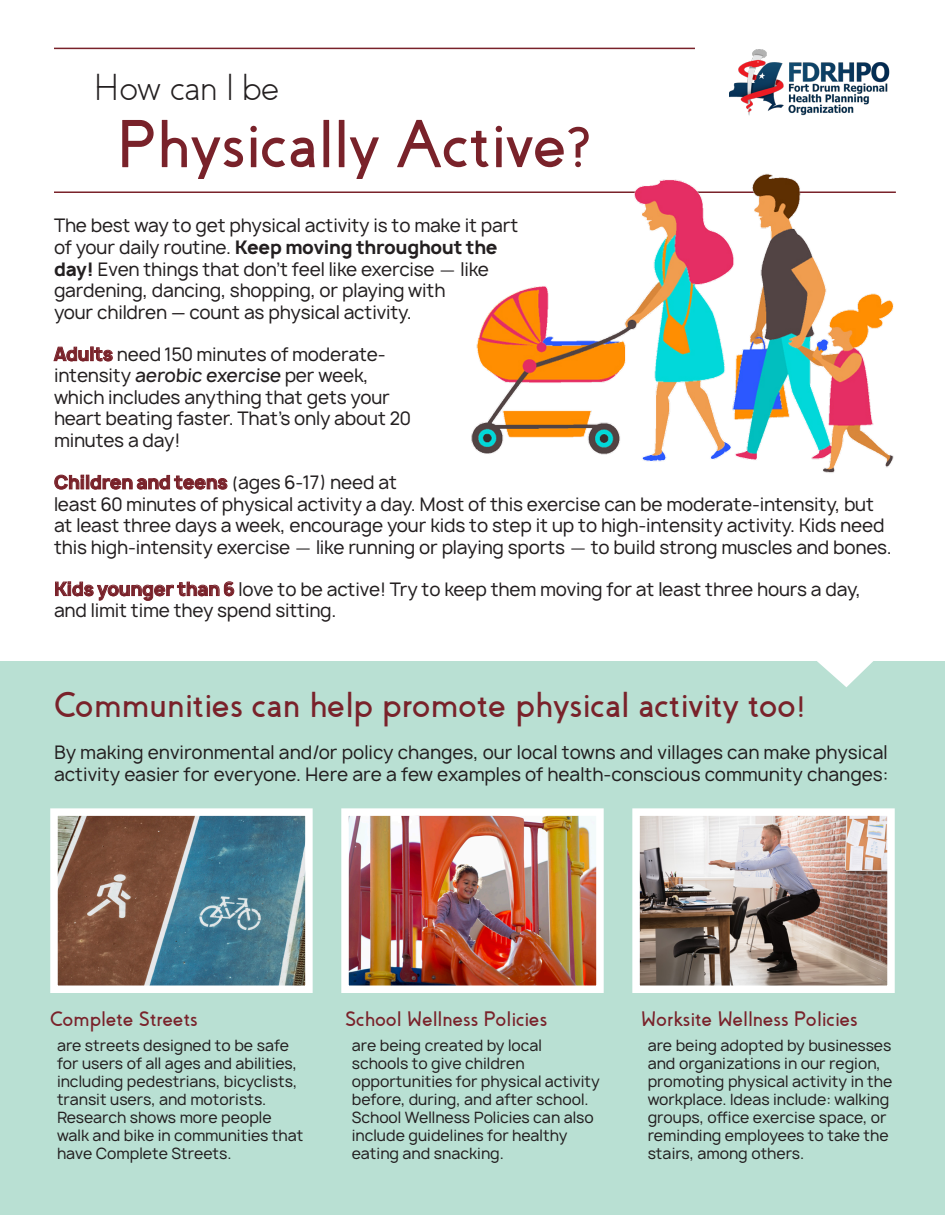
<style>
.page{position:relative;width:945px;height:1215px;background:#fff}
.page>*{position:absolute;margin:0;border:0;box-sizing:border-box;transform-origin:0 0}
.t1{font:700 67.5px "Coves";color:#79222a}
.t2{font:300 37.5px "Coves";letter-spacing:.02em;color:#231f20}
.t3{font:700 36px "Coves";color:#79222a}
.t4{font:700 21px "Coves";color:#79222a}
.t5{font:18px/21.6px "Manrope";letter-spacing:-.01em;color:#231f20}
.t6{font:15px/18px "Manrope";color:#231f20}
.s1{font-weight:700}
.s2{font-family:"Helvetica Neue LT Std";font-weight:300}
.s3{font-weight:700;color:#79222a}
.s4{font-weight:500}
</style>
<div class="page">
<img style="left:730px;top:49px;width:160px;height:67px">
<hr style="left:54px;top:48px;width:641px;height:1px;background:#79222a">
<hr style="left:54px;top:191px;width:842px;height:2px;background:#79222a">
<img style="left:464px;top:173px;width:432px;height:300px">
<svg style="left:53px;top:346px;width:60px;height:16px"></svg>
<svg style="left:54px;top:474px;width:30px;height:16px"></svg>
<div style="left:86px;top:475px;width:3px;height:14px;border:1px solid #79222a"></div>
<svg style="left:90px;top:475px;width:138px;height:15px"></svg>
<svg style="left:55px;top:581px;width:180px;height:20px"></svg>
<div style="left:0;top:662px;width:945px;height:553px;background:#b9e0d3"></div>
<svg style="left:816px;top:661px;width:58px;height:26px"></svg>
<img style="left:59px;top:817px;width:245px;height:167px">
<div style="left:50px;top:808px;width:263px;height:185px;border:8px solid #fff"></div>
<img style="left:350px;top:817px;width:245px;height:167px">
<div style="left:341px;top:808px;width:263px;height:185px;border:8px solid #fff"></div>
<img style="left:641px;top:817px;width:245px;height:167px">
<div style="left:632px;top:808px;width:263px;height:185px;border:8px solid #fff"></div>
<p class="t2" style="left:94px;top:65px;width:187px">How can I be</p>
<p class="t1" style="left:117px;top:105px;width:477px">Physically Active?</p>
<p class="t5" style="left:54px;top:215px;width:466px">The best way to get physical activity is to make it part of your daily routine. <span class="s1">Keep moving throughout the day!</span> Even things that don’t feel like exercise <span class="s2">—</span> like gardening, dancing, shopping, or playing with<br>your children — count as physical activity.</p>
<p class="t5" style="left:54px;top:343px;width:358px"><span class="s3">Adults</span> need 150 minutes of moderate&shy;intensity <span class="s4">aerobic exercise</span> per week, which includes anything that gets your heart beating faster. That’s only about 20 minutes a day!</p>
<p class="t5" style="left:54px;top:471px;width:839px"><span class="s3">Children and teens</span> (ages 6-17) need at<br>least 60 minutes of physical activity a day. Most of this exercise can be moderate-intensity, but at least three days a week, encourage your kids to step it up to high-intensity activity. Kids need this high-intensity exercise <span class="s2">—</span> like running or playing sports <span class="s2">—</span> to build strong muscles and bones.</p>
<p class="t5" style="left:54px;top:578px;width:808px"><span class="s3">Kids younger than 6</span> love to be active! Try to keep them moving for at least three hours a day, and limit time they spend sitting.</p>
<p class="t3" style="left:54px;top:684px;width:754px">Communities can help promote physical activity too!</p>
<p class="t5" style="left:54px;top:742px;width:836px">By making environmental and/or policy changes, our local towns and villages can make physical activity easier for everyone. Here are a few examples of health-conscious community changes:</p>
<p class="t4" style="left:50px;top:1007px;width:149px">Complete Streets</p>
<p class="t6" style="left:57px;top:1036px;width:248px">are streets designed to be safe for users of all ages and abilities, including pedestrians, bicyclists, transit users, and motorists.<br>Research shows more people walk and bike in communities that have Complete Streets.</p>
<p class="t4" style="left:345px;top:1007px;width:204px">School Wellness Policies</p>
<p class="t6" style="left:352px;top:1036px;width:250px">are being created by local schools to give children opportunities for physical activity before, during, and after school.<br>School Wellness Policies can also include guidelines for healthy eating and snacking.</p>
<p class="t4" style="left:641px;top:1007px;width:218px">Worksite Wellness Policies</p>
<p class="t6" style="left:648px;top:1036px;width:246px">are being adopted by businesses and organizations in our region, promoting physical activity in the workplace. Ideas include: walking groups, office exercise space, or reminding employees to take the stairs, among others.</p>
</div>
